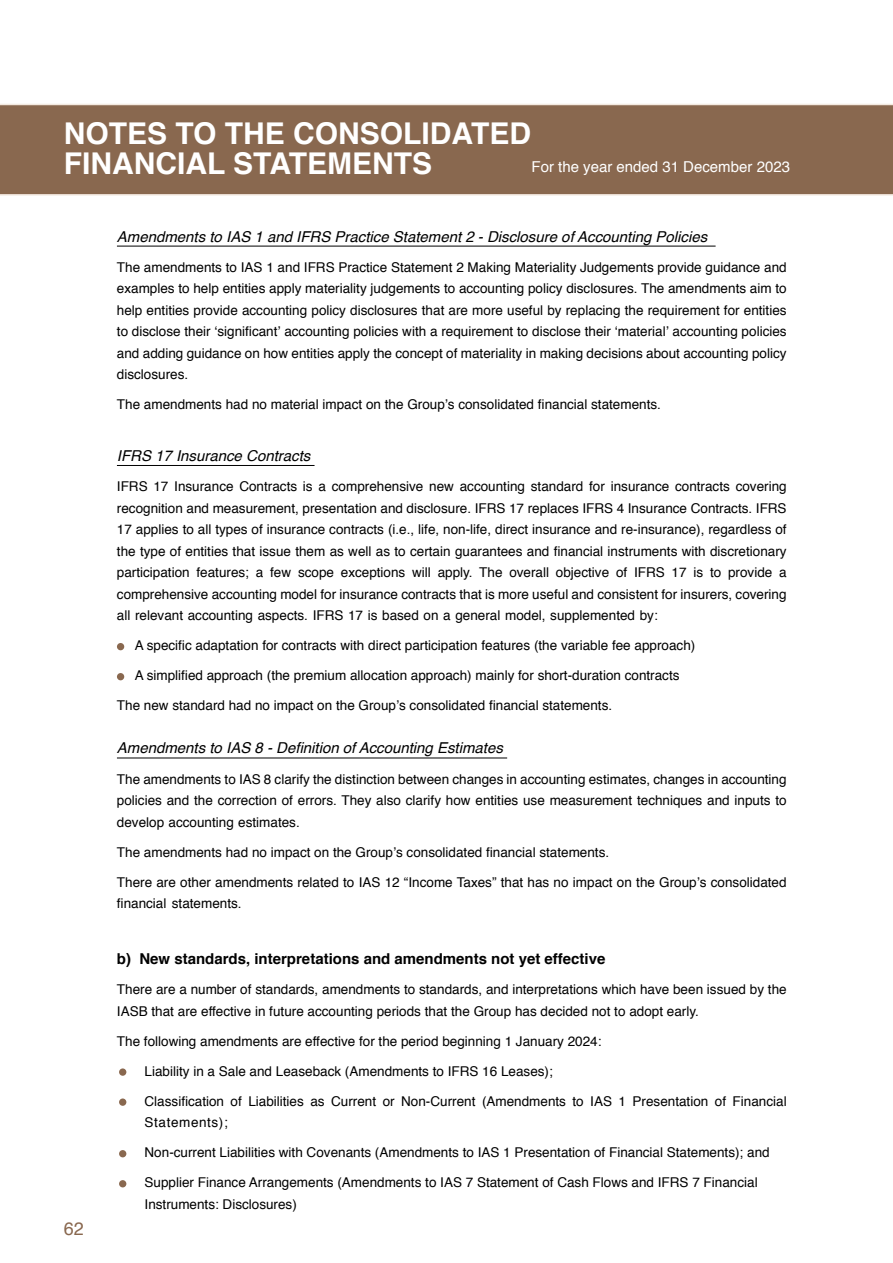
<style>
.page{position:relative;width:893px;height:1263px;background:#fff}
.page>*{position:absolute;margin:0;border:0;box-sizing:border-box;transform-origin:0 0}
.t1{font:700 30px/30px "Helvetica";color:#fff}
.t2{font:18px "Helvetica";color:#89684f}
.t3{font:italic 15px "Helvetica";color:#000}
.t4{font:700 15px "Helvetica";color:#000}
.t5{font:15px "Helvetica";color:#fff}
.t6{font:13.5px/21.6px "Helvetica";color:#000}
</style>
<div class="page">
<div style="left:0;top:104px;width:893px;height:92px;background:#89684f"></div>
<hr style="left:117px;top:246px;width:599px;height:1px;background:#000">
<hr style="left:117px;top:465px;width:198px;height:1px;background:#000">
<hr style="left:117px;top:758px;width:390px;height:1px;background:#000">
<div style="left:117px;top:643px;width:7px;height:7px;background:#89684f;border-radius:50%"></div>
<div style="left:117px;top:673px;width:7px;height:7px;background:#89684f;border-radius:50%"></div>
<div style="left:119px;top:1068px;width:7px;height:8px;background:#89684f;border-radius:50%"></div>
<div style="left:119px;top:1098px;width:7px;height:8px;background:#89684f;border-radius:50%"></div>
<div style="left:119px;top:1150px;width:7px;height:7px;background:#89684f;border-radius:50%"></div>
<div style="left:119px;top:1180px;width:7px;height:7px;background:#89684f;border-radius:50%"></div>
<h1 class="t1" style="left:64px;top:118px;width:469px">NOTES TO THE CONSOLIDATED<br>FINANCIAL STATEMENTS</h1>
<p class="t5" style="left:531px;top:155px;width:260px">For the year ended 31 December 2023</p>
<p class="t3" style="left:117px;top:224px;width:592px">Amendments to IAS 1 and IFRS Practice Statement 2 - Disclosure of Accounting Policies</p>
<p class="t6" style="left:117px;top:256px;width:671px;text-align:justify">The amendments to IAS 1 and IFRS Practice Statement 2 Making Materiality Judgements provide guidance and examples to help entities apply materiality judgements to accounting policy disclosures. The amendments aim to help entities provide accounting policy disclosures that are more useful by replacing the requirement for entities to disclose their ‘significant’ accounting policies with a requirement to disclose their ‘material’ accounting policies and adding guidance on how entities apply the concept of materiality in making decisions about accounting policy disclosures.</p>
<p class="t6" style="left:117px;top:394px;width:545px">The amendments had no material impact on the Group’s consolidated financial statements.</p>
<p class="t3" style="left:117px;top:444px;width:195px">IFRS 17 Insurance Contracts</p>
<p class="t6" style="left:117px;top:476px;width:671px;text-align:justify">IFRS 17 Insurance Contracts is a comprehensive new accounting standard for insurance contracts covering recognition and measurement, presentation and disclosure. IFRS 17 replaces IFRS 4 Insurance Contracts. IFRS 17 applies to all types of insurance contracts (i.e., life, non-life, direct insurance and re-insurance), regardless of the type of entities that issue them as well as to certain guarantees and financial instruments with discretionary participation features; a few scope exceptions will apply. The overall objective of IFRS 17 is to provide a comprehensive accounting model for insurance contracts that is more useful and consistent for insurers, covering all relevant accounting aspects. IFRS 17 is based on a general model, supplemented by:</p>
<p class="t6" style="left:135px;top:635px;width:562px">A specific adaptation for contracts with direct participation features (the variable fee approach)</p>
<p class="t6" style="left:135px;top:665px;width:546px">A simplified approach (the premium allocation approach) mainly for short-duration contracts</p>
<p class="t6" style="left:117px;top:695px;width:497px">The new standard had no impact on the Group’s consolidated financial statements.</p>
<p class="t3" style="left:117px;top:736px;width:388px">Amendments to IAS 8 - Definition of Accounting Estimates</p>
<p class="t6" style="left:117px;top:768px;width:671px;text-align:justify">The amendments to IAS 8 clarify the distinction between changes in accounting estimates, changes in accounting policies and the correction of errors. They also clarify how entities use measurement techniques and inputs to develop accounting estimates.</p>
<p class="t6" style="left:117px;top:841px;width:494px">The amendments had no impact on the Group’s consolidated financial statements.</p>
<p class="t6" style="left:117px;top:871px;width:671px">There are other amendments related to IAS 12 “Income Taxes” that has no impact on the Group’s consolidated financial statements.</p>
<h2 class="t2" style="left:64px;top:1214px;width:22px">62</h2>
<p class="t4" style="left:117px;top:947px;width:490px">b) New standards, interpretations and amendments not yet effective</p>
<p class="t6" style="left:117px;top:979px;width:671px">There are a number of standards, amendments to standards, and interpretations which have been issued by the<br>IASB that are effective in future accounting periods that the Group has decided not to adopt early.</p>
<p class="t6" style="left:117px;top:1030px;width:486px">The following amendments are effective for the period beginning 1 January 2024:</p>
<p class="t6" style="left:145px;top:1061px;width:410px">Liability in a Sale and Leaseback (Amendments to IFRS 16 Leases);</p>
<p class="t6" style="left:145px;top:1091px;width:644px">Classification of Liabilities as Current or Non-Current (Amendments to IAS 1 Presentation of Financial<br>Statements);</p>
<p class="t6" style="left:145px;top:1142px;width:627px">Non-current Liabilities with Covenants (Amendments to IAS 1 Presentation of Financial Statements); and</p>
<p class="t6" style="left:145px;top:1172px;width:615px">Supplier Finance Arrangements (Amendments to IAS 7 Statement of Cash Flows and IFRS 7 Financial<br>Instruments: Disclosures)</p>
</div>
